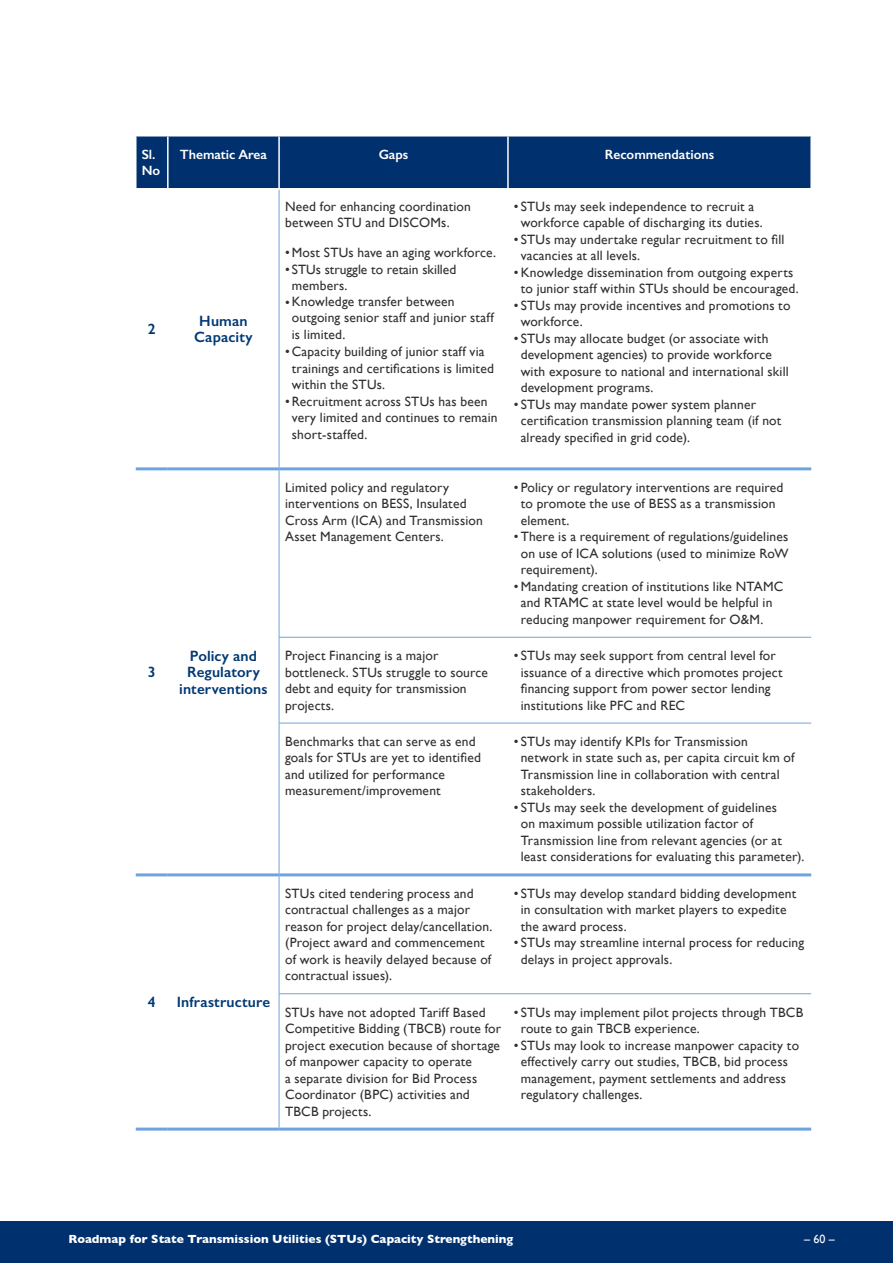
<style>
.page{position:relative;width:893px;height:1263px;background:#fff}
.page>*{position:absolute;margin:0;border:0;box-sizing:border-box;transform-origin:0 0}
.Table_Text{font:600 15px/16.5px "Gill Sans";letter-spacing:.01em;color:#003874;text-align:center}
.Table_Text-2{font:13.5px/16.5px "Gill Sans";letter-spacing:.015em;color:#312f30}
.Table_Header{font:600 13.5px/16.2px "Gill Sans";color:#fff}
.t1{font:700 12px "Gill Sans";color:#fff}
.t2{font:12px "Gill Sans";color:#fff}
</style>
<div class="page">
<div style="left:0;top:1221px;width:893px;height:42px;background:#00306d"></div>
<div style="left:136px;top:137px;width:674px;height:51px;background:#00306d"></div>
<hr style="left:279px;top:190px;width:1px;height:277px;background:#6ea4dd">
<hr style="left:167px;top:136px;width:2px;height:52px;background:#fff">
<hr style="left:278px;top:136px;width:2px;height:52px;background:#fff">
<hr style="left:507px;top:136px;width:2px;height:52px;background:#fff">
<hr style="left:279px;top:470px;width:1px;height:167px;background:#6ea4dd">
<hr style="left:279px;top:637px;width:1px;height:86px;background:#6ea4dd">
<hr style="left:279px;top:723px;width:1px;height:150px;background:#6ea4dd">
<hr style="left:279px;top:876px;width:1px;height:117px;background:#6ea4dd">
<hr style="left:279px;top:994px;width:1px;height:133px;background:#6ea4dd">
<hr style="left:136px;top:1127px;width:32px;height:3px;background:#6ea4dd">
<hr style="left:168px;top:1127px;width:111px;height:3px;background:#6ea4dd">
<hr style="left:279px;top:1127px;width:229px;height:3px;background:#6ea4dd">
<hr style="left:508px;top:1127px;width:303px;height:3px;background:#6ea4dd">
<hr style="left:136px;top:467px;width:32px;height:3px;background:#6ea4dd">
<hr style="left:168px;top:467px;width:111px;height:3px;background:#6ea4dd">
<hr style="left:279px;top:467px;width:229px;height:3px;background:#6ea4dd">
<hr style="left:508px;top:467px;width:303px;height:3px;background:#6ea4dd">
<hr style="left:136px;top:873px;width:32px;height:3px;background:#6ea4dd">
<hr style="left:168px;top:873px;width:111px;height:3px;background:#6ea4dd">
<hr style="left:279px;top:873px;width:229px;height:3px;background:#6ea4dd">
<hr style="left:508px;top:873px;width:303px;height:3px;background:#6ea4dd">
<hr style="left:279px;top:637px;width:229px;height:1px;background:#6ea4dd">
<hr style="left:508px;top:637px;width:303px;height:1px;background:#6ea4dd">
<hr style="left:279px;top:723px;width:229px;height:1px;background:#6ea4dd">
<hr style="left:508px;top:723px;width:303px;height:1px;background:#6ea4dd">
<hr style="left:279px;top:993px;width:229px;height:1px;background:#6ea4dd">
<hr style="left:508px;top:993px;width:303px;height:1px;background:#6ea4dd">
<p class="Table_Header" style="left:142px;top:146px;width:20px">Sl.<br>No</p>
<p class="Table_Header" style="left:180px;top:146px;width:89px">Thematic Area</p>
<p class="Table_Header" style="left:379px;top:146px;width:31px">Gaps</p>
<p class="Table_Header" style="left:605px;top:146px;width:111px">Recommendations</p>
<p class="Table_Text" style="left:148px;top:320px;width:9px">2</p>
<p class="Table_Text" style="left:194px;top:312px;width:60px">Human<br>Capacity</p>
<p class="Table_Text" style="left:148px;top:664px;width:9px">3</p>
<p class="Table_Text" style="left:179px;top:647px;width:90px">Policy and<br>Regulatory interventions</p>
<p class="Table_Text" style="left:148px;top:994px;width:9px">4</p>
<p class="Table_Text" style="left:177px;top:994px;width:95px">Infrastructure</p>
<p class="Table_Text-2" style="left:285px;top:198px;width:187px">Need for enhancing coordination between STU and DISCOMs.</p>
<p class="Table_Text-2" style="left:285px;top:244px;width:212px">•Most STUs have an aging workforce.</p>
<p class="Table_Text-2" style="left:285px;top:261px;width:173px">•STUs struggle to retain skilled</p>
<p class="Table_Text-2" style="left:285px;top:293px;width:171px">•Knowledge transfer between</p>
<p class="Table_Text-2" style="left:292px;top:277px;width:57px">members.</p>
<p class="Table_Text-2" style="left:292px;top:310px;width:203px">outgoing senior staff and junior staff is limited.</p>
<p class="Table_Text-2" style="left:292px;top:343px;width:204px;text-indent:-7px">• Capacity building of junior staff via trainings and certifications is limited within the STUs.</p>
<p class="Table_Text-2" style="left:292px;top:393px;width:207px;text-indent:-7px">•Recruitment across STUs has been very limited and continues to remain short-staffed.</p>
<p class="Table_Text-2" style="left:521px;top:198px;width:244px;text-indent:-7px">• STUs may seek independence to recruit a workforce capable of discharging its duties.</p>
<p class="Table_Text-2" style="left:521px;top:231px;width:265px;text-indent:-7px">• STUs may undertake regular recruitment to fill vacancies at all levels.</p>
<p class="Table_Text-2" style="left:514px;top:264px;width:286px;text-align:center">•Knowledge dissemination from outgoing experts to junior staff within STUs should be encouraged.</p>
<p class="Table_Text-2" style="left:521px;top:297px;width:271px;text-indent:-7px">• STUs may provide incentives and promotions to workforce.</p>
<p class="Table_Text-2" style="left:521px;top:330px;width:270px;text-indent:-7px">• STUs may allocate budget (or associate with development agencies) to provide workforce with exposure to national and international skill development programs.</p>
<p class="Table_Text-2" style="left:521px;top:396px;width:262px;text-indent:-7px">• STUs may mandate power system planner certification transmission planning team (if not already specified in grid code).</p>
<p class="Table_Text-2" style="left:285px;top:479px;width:199px">Limited policy and regulatory interventions on BESS, Insulated<br>Cross Arm (ICA) and Transmission<br>Asset Management Centers.</p>
<p class="Table_Text-2" style="left:521px;top:479px;width:264px;text-indent:-7px">• Policy or regulatory interventions are required to promote the use of BESS as a transmission element.</p>
<p class="Table_Text-2" style="left:521px;top:528px;width:269px;text-align:justify;text-indent:-7px">•There is a requirement of regulations/guidelines on use of ICA solutions (used to minimize RoW requirement).</p>
<p class="Table_Text-2" style="left:521px;top:578px;width:264px;text-indent:-7px">•Mandating creation of institutions like NTAMC and RTAMC at state level would be helpful in reducing manpower requirement for O&amp;M.</p>
<p class="Table_Text-2" style="left:285px;top:647px;width:204px">Project Financing is a major bottleneck. STUs struggle to source debt and equity for transmission projects.</p>
<p class="Table_Text-2" style="left:521px;top:647px;width:263px;text-indent:-7px">• STUs may seek support from central level for issuance of a directive which promotes project financing support from power sector lending institutions like PFC and REC</p>
<p class="Table_Text-2" style="left:285px;top:733px;width:197px">Benchmarks that can serve as end goals for STUs are yet to identified and utilized for performance measurement/improvement</p>
<p class="Table_Text-2" style="left:521px;top:733px;width:275px;text-indent:-7px">• STUs may identify KPIs for Transmission network in state such as, per capita circuit km of Transmission line in collaboration with central stakeholders.</p>
<p class="Table_Text-2" style="left:521px;top:799px;width:285px;text-indent:-7px">• STUs may seek the development of guidelines<br>on maximum possible utilization factor of Transmission line from relevant agencies (or at least considerations for evaluating this parameter).</p>
<p class="Table_Text-2" style="left:285px;top:885px;width:209px">STUs cited tendering process and contractual challenges as a major reason for project delay/cancellation. (Project award and commencement of work is heavily delayed because of contractual issues).</p>
<p class="Table_Text-2" style="left:521px;top:885px;width:277px;text-indent:-7px">• STUs may develop standard bidding development in consultation with market players to expedite the award process.</p>
<p class="Table_Text-2" style="left:521px;top:934px;width:285px;text-indent:-7px">• STUs may streamline internal process for reducing delays in project approvals.</p>
<p class="Table_Text-2" style="left:285px;top:1004px;width:218px">STUs have not adopted Tariff Based<br>Competitive Bidding (TBCB) route for project execution because of shortage of manpower capacity to operate<br>a separate division for Bid Process<br>Coordinator (BPC) activities and<br>TBCB projects.</p>
<p class="Table_Text-2" style="left:521px;top:1004px;width:284px;text-indent:-7px">• STUs may implement pilot projects through TBCB route to gain TBCB experience.</p>
<p class="Table_Text-2" style="left:521px;top:1037px;width:280px;text-indent:-7px">• STUs may look to increase manpower capacity to effectively carry out studies, TBCB, bid process management, payment settlements and address regulatory challenges.</p>
<p class="t1" style="left:68px;top:1230px;width:446px">Roadmap for State Transmission Utilities (STUs) Capacity Strengthening</p>
<p class="t2" style="left:804px;top:1232px;width:32px">– 60 –</p>
</div>
